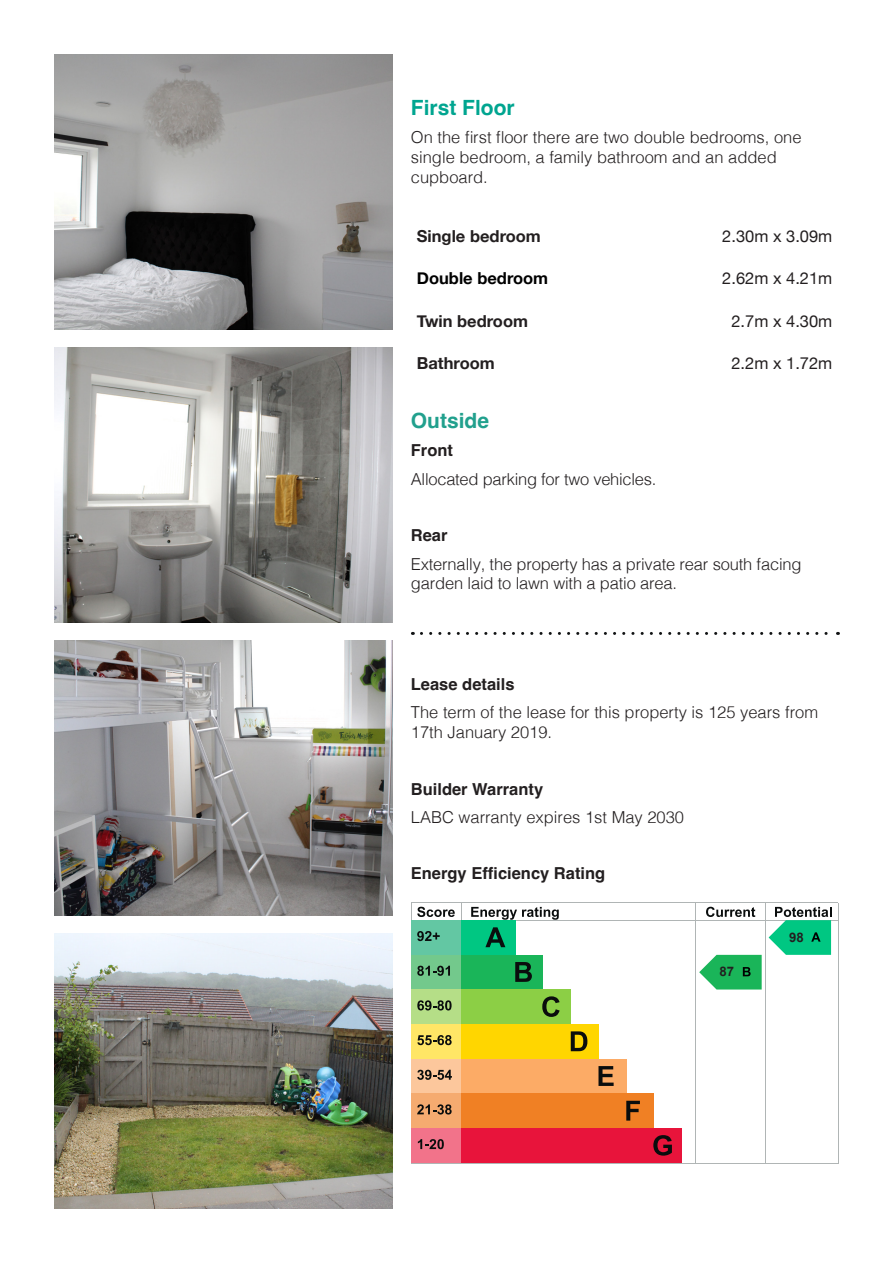
<style>
.page{position:relative;width:893px;height:1263px;background:#fff}
.page>*{position:absolute;margin:0;border:0;box-sizing:border-box;transform-origin:0 0}
.t1{font:700 21px "Helvetica";color:#00a590}
.t2{font:700 21px "Helvetica";color:#21a08d}
.t3{font:300 16.5px/19.8px "Helvetica";color:#231f20}
.t4{font:700 16.5px "Helvetica";color:#231f20}
.t5{font:16.5px "Helvetica Neue";color:#231f20}
.t6{font:700 16.5px "Helvetica Neue";color:#231f20}
.t7{font:700 16.5px "Helvetica Neue";color:#000}
.t8{font:700 13.2px "Arial";color:#231f20}
</style>
<div class="page">
<img style="left:54px;top:933px;width:339px;height:276px">
<img style="left:54px;top:640px;width:339px;height:276px">
<img style="left:54px;top:347px;width:339px;height:276px">
<img style="left:54px;top:54px;width:339px;height:276px">
<svg style="left:421px;top:632px;width:417px;height:3px"></svg>
<hr style="left:461px;top:903px;width:1px;height:260px;background:#b0b5b5">
<hr style="left:695px;top:903px;width:1px;height:260px;background:#b0b5b5">
<hr style="left:765px;top:903px;width:1px;height:260px;background:#b0b5b5">
<hr style="left:411px;top:920px;width:427px;height:1px;background:#b0b5b5">
<hr style="left:411px;top:902px;width:427px;height:1px;background:#b0b5b5">
<hr style="left:411px;top:903px;width:1px;height:260px;background:#b0b5b5">
<hr style="left:838px;top:903px;width:1px;height:260px;background:#b0b5b5">
<hr style="left:411px;top:1163px;width:427px;height:1px;background:#b0b5b5">
<div style="left:461px;top:920px;width:54px;height:35px;background:#00c782"></div>
<div style="left:461px;top:955px;width:82px;height:34px;background:#1ab559"></div>
<div style="left:461px;top:989px;width:110px;height:35px;background:#8ccf45"></div>
<div style="left:461px;top:1024px;width:138px;height:35px;background:#ffd600"></div>
<div style="left:461px;top:1059px;width:165px;height:34px;background:#fcab66"></div>
<div style="left:461px;top:1093px;width:193px;height:35px;background:#f08024"></div>
<div style="left:461px;top:1128px;width:221px;height:35px;background:#e8143b"></div>
<div style="left:411px;top:920px;width:50px;height:35px;background:#63c7a3"></div>
<div style="left:411px;top:955px;width:50px;height:34px;background:#73c98c"></div>
<div style="left:411px;top:989px;width:50px;height:35px;background:#b5de87"></div>
<div style="left:411px;top:1024px;width:50px;height:35px;background:#ffe666"></div>
<div style="left:411px;top:1059px;width:50px;height:34px;background:#fcc79c"></div>
<div style="left:411px;top:1093px;width:50px;height:35px;background:#f5ab70"></div>
<div style="left:411px;top:1128px;width:50px;height:35px;background:#f2738a"></div>
<svg style="left:485px;top:927px;width:20px;height:20px"></svg>
<svg style="left:515px;top:962px;width:17px;height:20px"></svg>
<svg style="left:542px;top:996px;width:18px;height:21px"></svg>
<svg style="left:571px;top:1031px;width:16px;height:20px"></svg>
<svg style="left:598px;top:1066px;width:16px;height:20px"></svg>
<svg style="left:626px;top:1101px;width:14px;height:19px"></svg>
<svg style="left:653px;top:1135px;width:19px;height:21px"></svg>
<svg style="left:417px;top:931px;width:23px;height:10px"></svg>
<svg style="left:417px;top:966px;width:33px;height:10px"></svg>
<svg style="left:417px;top:1000px;width:35px;height:10px"></svg>
<svg style="left:417px;top:1035px;width:35px;height:10px"></svg>
<svg style="left:417px;top:1070px;width:35px;height:10px"></svg>
<svg style="left:417px;top:1104px;width:35px;height:10px"></svg>
<svg style="left:418px;top:1139px;width:26px;height:10px"></svg>
<svg style="left:417px;top:907px;width:38px;height:10px"></svg>
<svg style="left:471px;top:907px;width:88px;height:13px"></svg>
<svg style="left:706px;top:907px;width:49px;height:10px"></svg>
<svg style="left:699px;top:955px;width:63px;height:34px;background:#3abb6e"></svg>
<svg style="left:769px;top:907px;width:63px;height:48px"></svg>
<p class="t1" style="left:411px;top:95px;width:105px">First Floor</p>
<p class="t3" style="left:411px;top:126px;width:392px">On the first floor there are two double bedrooms, one single bedroom, a family bathroom and an added cupboard.</p>
<p class="t6" style="left:417px;top:223px;width:126px">Single bedroom</p>
<p class="t5" style="left:722px;top:224px;width:112px">2.30m x 3.09m</p>
<p class="t7" style="left:417px;top:265px;width:133px">Double bedroom</p>
<p class="t5" style="left:722px;top:266px;width:112px">2.62m x 4.21m</p>
<p class="t6" style="left:417px;top:308px;width:113px">Twin bedroom</p>
<p class="t5" style="left:731px;top:309px;width:102px">2.7m x 4.30m</p>
<p class="t6" style="left:417px;top:350px;width:79px">Bathroom</p>
<p class="t5" style="left:731px;top:351px;width:102px">2.2m x 1.72m</p>
<p class="t2" style="left:411px;top:408px;width:80px">Outside</p>
<p class="t4" style="left:411px;top:440px;width:44px">Front</p>
<p class="t3" style="left:411px;top:468px;width:247px">Allocated parking for two vehicles.</p>
<p class="t4" style="left:411px;top:525px;width:38px">Rear</p>
<p class="t3" style="left:411px;top:553px;width:392px">Externally, the property has a private rear south facing garden laid to lawn with a patio area.</p>
<p class="t4" style="left:411px;top:674px;width:105px">Lease details</p>
<p class="t3" style="left:411px;top:701px;width:409px">The term of the lease for this property is 125 years from<br>17th January 2019.</p>
<p class="t4" style="left:411px;top:779px;width:134px">Builder Warranty</p>
<p class="t3" style="left:411px;top:806px;width:275px">LABC warranty expires 1st May 2030</p>
<p class="t4" style="left:411px;top:863px;width:196px">Energy Efficiency Rating</p>
<p class="t8" style="left:720px;top:963px;width:16px">87</p>
<p class="t8" style="left:789px;top:928px;width:16px">98</p>
</div>
